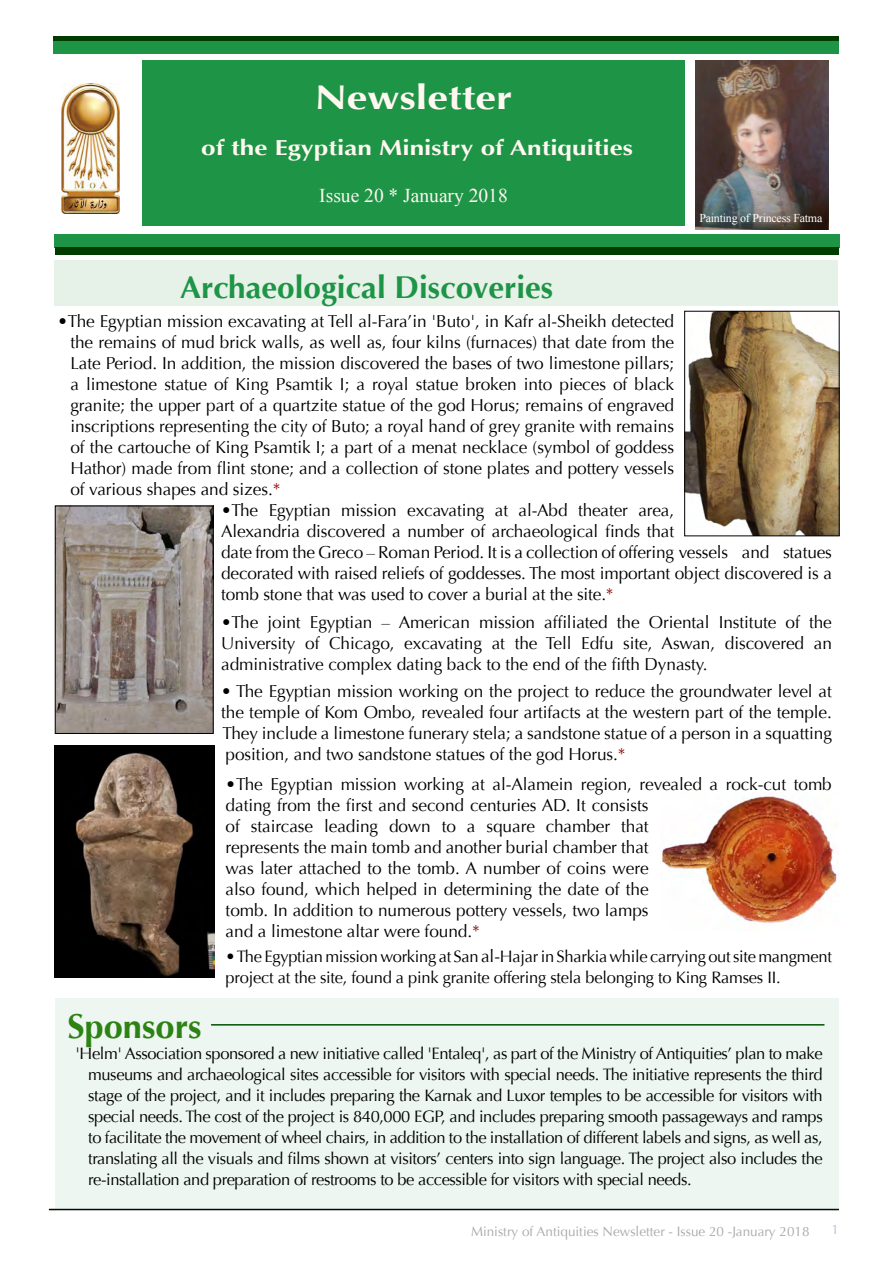
<style>
.page{position:relative;width:893px;height:1263px;background:#fff}
.page>*{position:absolute;margin:0;border:0;box-sizing:border-box;transform-origin:0 0}
.t1{font:700 34.5px "Optima";color:#2c8314}
.t2{font:700 34.2px "Optima";color:#fff7f0;scale:1.21 1}
.t3{font:700 31.5px "Optima";color:#1d9446}
.t4{font:700 21.6px "Optima";color:#fff7f0;scale:1.21 1}
.t5{font:19.5px "Times New Roman";color:#fff7f0}
.t6{font:17.25px/21px "Optima";letter-spacing:-.005em;color:#000;text-align:justify}
.t7{font:16.5px/21px "Optima";letter-spacing:-.015em;color:#000}
.t8{font:13.5px "Optima";color:#aaa8a8}
.t9{font:13.5px "Optima";color:#b8bdd6}
.t10{font:12px "Times New Roman";letter-spacing:-.02em;color:#fff}
.s1{color:#8c0000}
.s2{font-size:17.25px}
</style>
<div class="page">
<div style="left:142px;top:61px;width:543px;height:165px;background:#1d9446"></div>
<div style="left:54px;top:40px;width:785px;height:14px;background:#1d9446"></div>
<div style="left:54px;top:234px;width:785px;height:13px;background:#1d9446"></div>
<div style="left:55px;top:247px;width:784px;height:8px;background:#003b00"></div>
<hr style="left:53px;top:36px;width:785px;height:4px;background:#003b00">
<div style="left:54px;top:260px;width:783px;height:46px;background:#e6f1e7"></div>
<img style="left:686px;top:313px;width:151px;height:221px">
<div style="left:684px;top:311px;width:155px;height:225px;border:1px solid #000"></div>
<hr style="left:49px;top:1209px;width:790px;height:1px;background:#000">
<img style="left:695px;top:61px;width:133px;height:169px">
<img style="left:62px;top:83px;width:58px;height:131px">
<img style="left:57px;top:508px;width:154px;height:224px">
<div style="left:55px;top:506px;width:158px;height:228px;border:1px solid #000"></div>
<img style="left:54px;top:746px;width:161px;height:231px">
<img style="left:660px;top:796px;width:179px;height:127px">
<div style="left:55px;top:998px;width:784px;height:212px;background:#edf6f0"></div>
<hr style="left:211px;top:1024px;width:613px;height:1px;background:#005200">
<h2 class="t2" style="left:315px;top:77px;width:165px">Newsletter</h2>
<p class="t4" style="left:201px;top:135px;width:358px">of the Egyptian Ministry of Antiquities</p>
<p class="t5" style="left:319px;top:184px;width:190px">Issue 20 * January 2018</p>
<h3 class="t3" style="left:180px;top:269px;width:374px">Archaeological Discoveries</h3>
<p class="t10" style="left:699px;top:211px;width:124px">Painting of Princess Fatma</p>
<p class="t6" style="left:70px;top:311px;width:605px;text-indent:-13px">•The Egyptian mission excavating at Tell al-Fara’in 'Buto', in Kafr al-Sheikh detected the remains of mud brick walls, as well as, four kilns (furnaces) that date from the Late Period. In addition, the mission discovered the bases of two limestone pillars; a limestone statue of King Psamtik I; a royal statue broken into pieces of black granite; the upper part of a quartzite statue of the god Horus; remains of engraved inscriptions representing the city of Buto; a royal hand of grey granite with remains of the cartouche of King Psamtik I; a part of a menat necklace (symbol of goddess Hathor) made from flint stone; and a collection of stone plates and pottery vessels of various shapes and sizes.<span class="s1">*</span></p>
<p class="t6" style="left:221px;top:500px;width:612px;text-align:left">•The Egyptian mission excavating at al-Abd theater area,<br>Alexandria discovered a number of archaeological finds that<br>date from the Greco – Roman Period. It is a collection of offering vessels and statues decorated with raised reliefs of goddesses. The most important object discovered is a tomb stone that was used to cover a burial at the site.<span class="s1">*</span></p>
<p class="t6" style="left:221px;top:612px;width:612px">•The joint Egyptian – American mission affiliated the Oriental Institute of the University of Chicago, excavating at the Tell Edfu site, Aswan, discovered an administrative complex dating back to the end of the fifth Dynasty.</p>
<p class="t6" style="left:221px;top:681px;width:612px">• The Egyptian mission working on the project to reduce the groundwater level at the temple of Kom Ombo, revealed four artifacts at the western part of the temple.<br>They include a limestone funerary stela; a sandstone statue of a person in a squatting position, and two sandstone statues of the god Horus.<span class="s1">*</span></p>
<p class="t6" style="left:226px;top:774px;width:608px;text-align:left">•The Egyptian mission working at al-Alamein region, revealed a rock-cut tomb dating from the first and second centuries AD. It consists<br>of staircase leading down to a square chamber that<br>represents the main tomb and another burial chamber that<br>was later attached to the tomb. A number of coins were<br>also found, which helped in determining the date of the<br>tomb. In addition to numerous pottery vessels, two lamps<br>and a limestone altar were found.<span class="s1">*</span></p>
<p class="t7" style="left:226px;top:946px;width:608px">• The Egyptian mission working at San <span class="s2">al-</span>Hajar in Sharkia while carrying out site mangment project at the site, found a pink granite offering stela belonging to King Ramses II.</p>
<h1 class="t1" style="left:67px;top:1006px;width:136px">Sponsors</h1>
<p class="t7" style="left:88px;top:1043px;width:736px;text-align:justify;text-indent:-13px">'Helm' Association sponsored a new initiative called 'Entaleq', as part of the Ministry of Antiquities’ plan to make museums and archaeological sites accessible for visitors with special needs. The initiative represents the third stage of the project, and it includes preparing the Karnak and Luxor temples to be accessible for visitors with special needs. The cost of the project is 840,000 EGP, and includes preparing smooth passageways and ramps to facilitate the movement of wheel chairs, in addition to the installation of different labels and signs, as well as, translating all the visuals and films shown at visitors’ centers into sign language. The project also includes the re-installation and preparation of restrooms to be accessible for visitors with special needs.</p>
<p class="t8" style="left:471px;top:1223px;width:340px">Ministry of Antiquities Newsletter - Issue 20 -January 2018</p>
<p class="t9" style="left:831px;top:1222px;width:9px">1</p>
</div>
